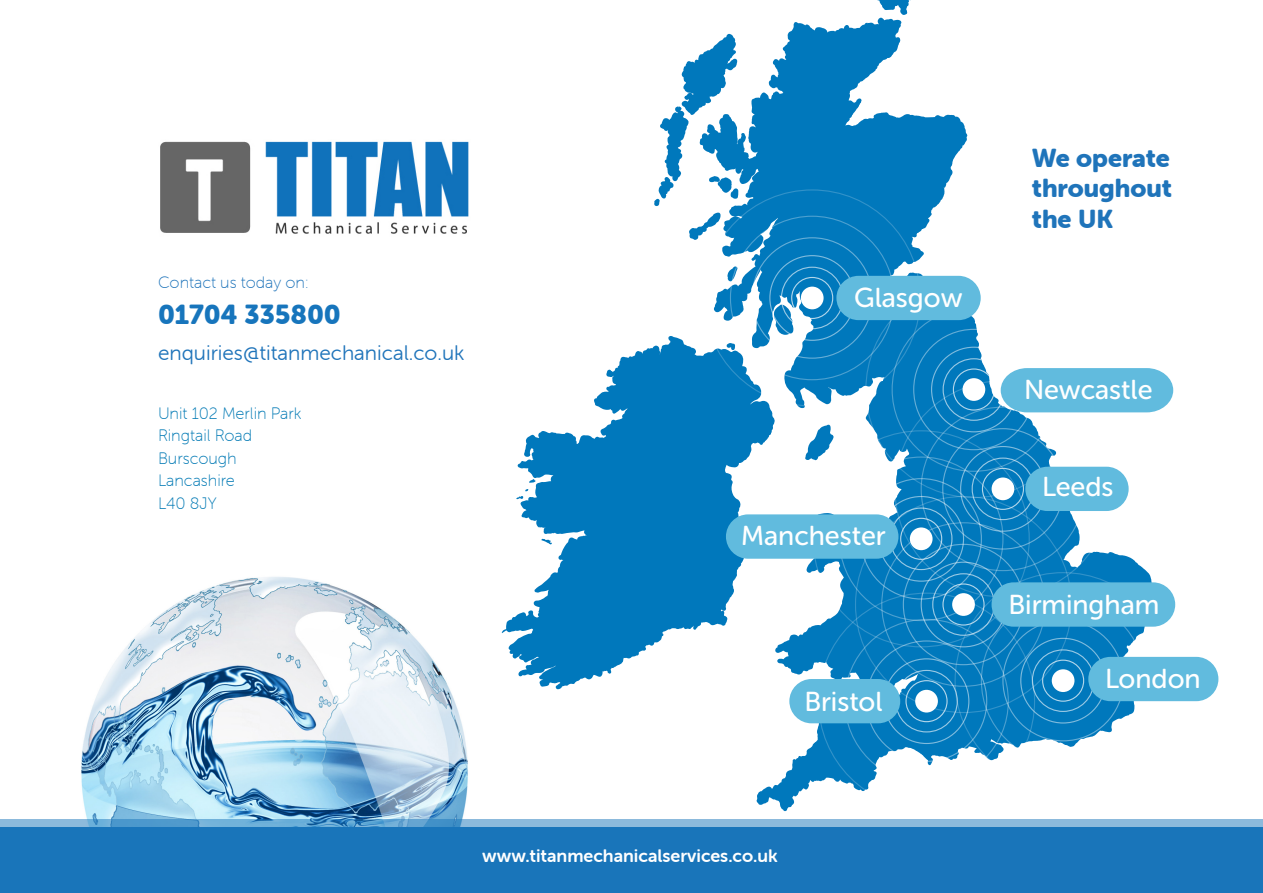
<style>
.page{position:relative;width:1263px;height:893px;background:#fff}
.page>*{position:absolute;margin:0;border:0;box-sizing:border-box;transform-origin:0 0}
.t1{font:27.3px "Museo Sans Rounded 500";color:#fff}
.t2{font:27px "Museo Sans Rounded 900";color:#1775bc}
.t3{font:25.5px/30.6px "Museo Sans Rounded 900";color:#1f74ba}
.t4{font:21px "Museo Sans Rounded 300";color:#1f74ba}
.t5{font:18px "Museo Sans Rounded 700";color:#fff}
.t6{font:16.5px "Museo Sans Rounded 100";color:#0079b4}
.t7{font:16.5px "Museo Sans Rounded 100";color:#1f74ba}
</style>
<div class="page">
<img style="left:81px;top:577px;width:478px;height:242px">
<img style="left:160px;top:141px;width:309px;height:93px">
<div style="left:0;top:828px;width:1263px;height:65px;background:#1975ba"></div>
<svg style="left:0;top:819px;width:1263px;height:9px;background:#71abd4"></svg>
<svg style="left:714px;top:18px;width:440px;height:793px"></svg>
<svg style="left:877px;top:0;width:34px;height:15px"></svg>
<svg style="left:654px;top:34px;width:84px;height:172px"></svg>
<svg style="left:501px;top:336px;width:275px;height:353px;fill:#0078bc"></svg>
<svg style="left:805px;top:425px;width:29px;height:35px"></svg>
<svg style="left:774px;top:305px;width:19px;height:30px"></svg>
<svg style="left:689px;top:213px;width:32px;height:27px"></svg>
<svg style="left:727px;top:266px;width:10px;height:15px"></svg>
<svg style="left:727px;top:343px;width:8px;height:7px"></svg>
<div style="left:801px;top:287px;width:22px;height:22px;background:#fff;border-radius:50%"></div>
<div style="left:791px;top:277px;width:42px;height:42px;border:1px solid #fff;border-radius:50%"></div>
<div style="left:781px;top:267px;width:62px;height:62px;border:1px solid #fff;border-radius:50%"></div>
<div style="left:910px;top:527px;width:22px;height:23px;background:#fff;border-radius:50%"></div>
<div style="left:900px;top:518px;width:42px;height:42px;border:1px solid #fff;border-radius:50%"></div>
<div style="left:890px;top:507px;width:62px;height:63px;border:1px solid #fff;border-radius:50%"></div>
<div style="left:991px;top:477px;width:23px;height:23px;background:#fff;border-radius:50%"></div>
<div style="left:982px;top:468px;width:42px;height:42px;border:1px solid #fff;border-radius:50%"></div>
<div style="left:972px;top:458px;width:62px;height:62px;border:1px solid #fff;border-radius:50%"></div>
<div style="left:952px;top:593px;width:23px;height:23px;background:#fff;border-radius:50%"></div>
<div style="left:942px;top:583px;width:42px;height:43px;border:1px solid #fff;border-radius:50%"></div>
<div style="left:932px;top:573px;width:63px;height:63px;border:1px solid #fff;border-radius:50%"></div>
<div style="left:915px;top:690px;width:23px;height:22px;background:#fff;border-radius:50%"></div>
<div style="left:905px;top:680px;width:43px;height:42px;border:1px solid #fff;border-radius:50%"></div>
<div style="left:895px;top:670px;width:63px;height:62px;border:1px solid #fff;border-radius:50%"></div>
<div style="left:1052px;top:669px;width:22px;height:23px;background:#fff;border-radius:50%"></div>
<div style="left:1042px;top:660px;width:42px;height:42px;border:1px solid #fff;border-radius:50%"></div>
<div style="left:1032px;top:649px;width:62px;height:63px;border:1px solid #fff;border-radius:50%"></div>
<div style="left:962px;top:378px;width:23px;height:23px;background:#fff;border-radius:50%"></div>
<div style="left:953px;top:368px;width:42px;height:43px;border:1px solid #fff;border-radius:50%"></div>
<div style="left:942px;top:358px;width:63px;height:63px;border:1px solid #fff;border-radius:50%"></div>
<div style="left:836px;top:276px;width:145px;height:44px;background:#61bbde;border-radius:22px"></div>
<div style="left:991px;top:582px;width:184px;height:45px;background:#61bbde;border-radius:22px"></div>
<div style="left:789px;top:679px;width:111px;height:44px;background:#61bbde;border-radius:22px"></div>
<div style="left:1025px;top:467px;width:103px;height:44px;background:#61bbde;border-radius:22px"></div>
<div style="left:726px;top:514px;width:172px;height:45px;background:#61bbde;border-radius:22px"></div>
<div style="left:1088px;top:657px;width:130px;height:44px;background:#61bbde;border-radius:22px"></div>
<svg style="left:1001px;top:368px;width:172px;height:44px;background:#69bedf"></svg>
<p class="t7" style="left:158px;top:273px;width:152px">Contact us today on:</p>
<p class="t2" style="left:158px;top:299px;width:184px">01704 335800</p>
<p class="t4" style="left:158px;top:341px;width:308px">enquiries@titanmechanical.co.uk</p>
<p class="t6" style="left:158px;top:404px;width:145px">Unit 102 Merlin Park</p>
<p class="t6" style="left:158px;top:427px;width:96px">Ringtail Road</p>
<p class="t6" style="left:158px;top:449px;width:80px">Burscough</p>
<p class="t6" style="left:158px;top:472px;width:78px">Lancashire</p>
<p class="t6" style="left:158px;top:494px;width:60px">L40 8JY</p>
<p class="t1" style="left:854px;top:282px;width:110px">Glasgow</p>
<p class="t1" style="left:741px;top:521px;width:146px">Manchester</p>
<p class="t1" style="left:804px;top:687px;width:80px">Bristol</p>
<p class="t3" style="left:1032px;top:143px;width:142px">We operate throughout</p>
<p class="t3" style="left:1032px;top:204px;width:83px">the UK</p>
<p class="t1" style="left:1024px;top:374px;width:130px">Newcastle</p>
<p class="t1" style="left:1042px;top:471px;width:73px">Leeds</p>
<p class="t1" style="left:1008px;top:589px;width:152px">Birmingham</p>
<p class="t1" style="left:1105px;top:663px;width:97px">London</p>
<p class="t5" style="left:482px;top:846px;width:297px">www.titanmechanicalservices.co.uk</p>
</div>
